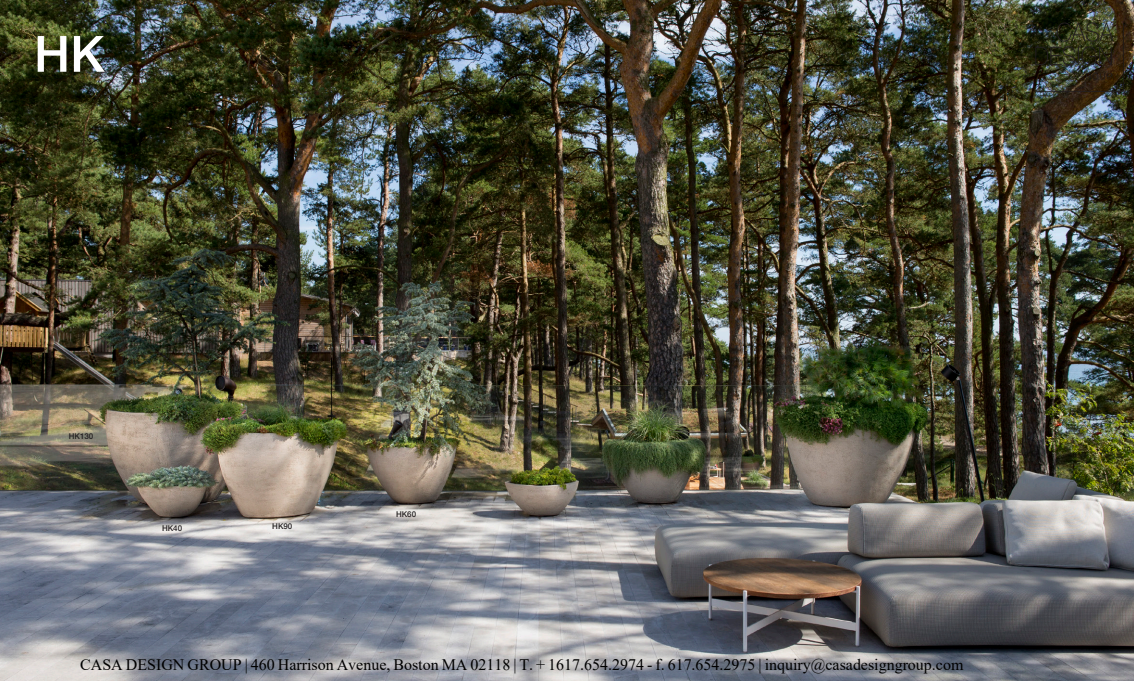
<style>
.page{position:relative;width:1134px;height:681px;background:#fff}
.page>*{position:absolute;margin:0;border:0;box-sizing:border-box;transform-origin:0 0}
.t1{font:500 50px "Helvetica Neue LT Std";color:#fff}
.t2{font:16px "Times New Roman";color:#000}
.t3{font:500 8px "Helvetica Neue LT Std";color:#231f20}
.t4{font:8px "Helvetica Neue LT Std";color:#231f20}
</style>
<div class="page">
<img style="left:0;top:0;width:1134px;height:680px">
<img style="left:1027px;top:11px;width:104px;height:90px">
<h1 class="t1" style="left:34px;top:24px;width:72px">HK</h1>
<p class="t3" style="left:69px;top:431px;width:26px">HK130</p>
<p class="t3" style="left:162px;top:523px;width:22px">HK40</p>
<p class="t3" style="left:272px;top:521px;width:22px">HK90</p>
<p class="t3" style="left:396px;top:509px;width:22px">HK60</p>
<p class="t4" style="left:632px;top:652px;width:15px">283</p>
<p class="t2" style="left:80px;top:656px;width:885px">CASA DESIGN GROUP | 460 Harrison Avenue, Boston MA 02118 | T. + 1617.654.2974 - f. 617.654.2975 | inquiry@casadesigngroup.com</p>
</div>
